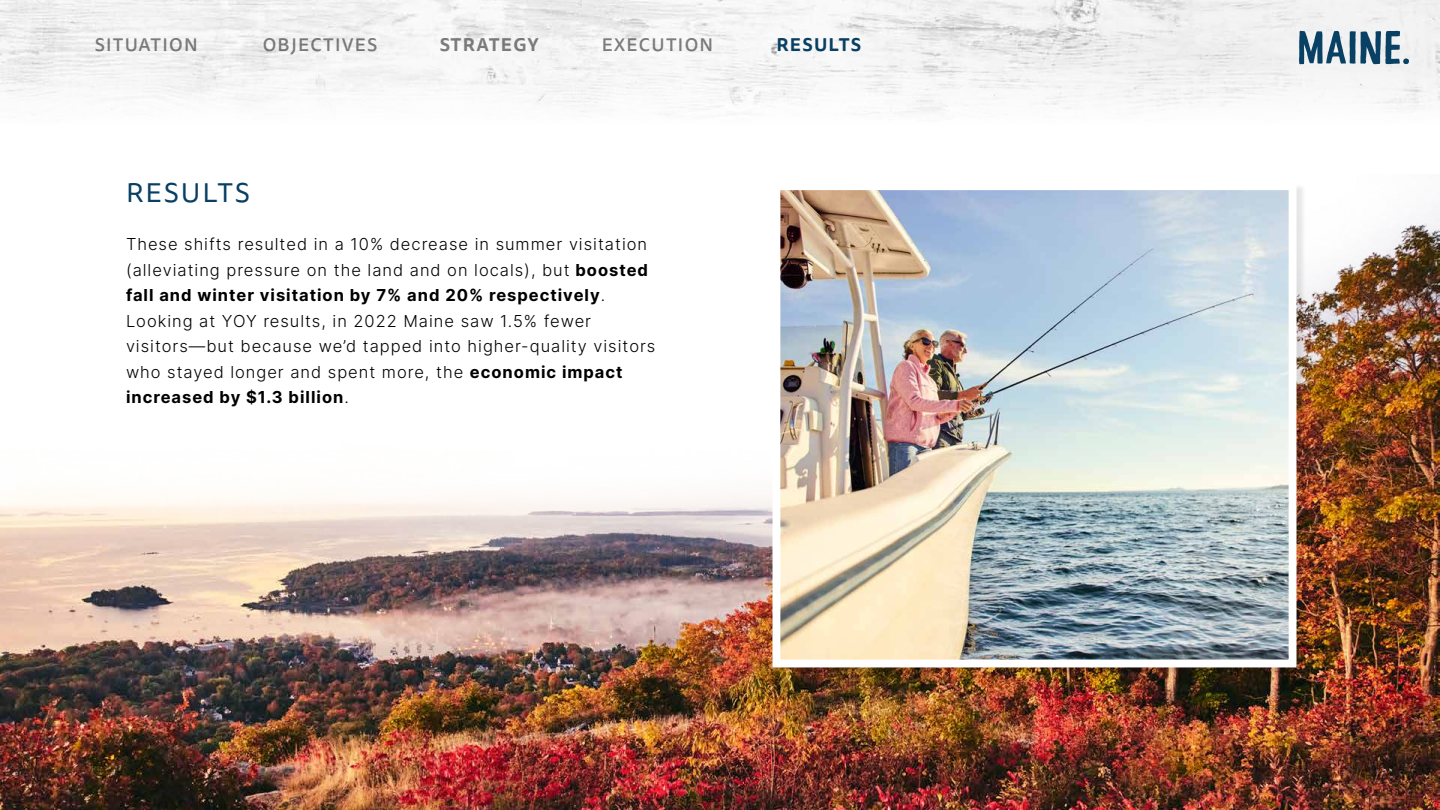
<style>
.page{position:relative;width:1440px;height:810px;background:#fff}
.page>*{position:absolute;margin:0;border:0;box-sizing:border-box;transform-origin:0 0}
.t1{font:27px "Tisa Sans Pro";letter-spacing:.07em;color:#083f62}
.t2{font:500 18px "Tisa Sans Pro";letter-spacing:.07em;color:#000}
.t3{font:700 18px "Tisa Sans Pro";letter-spacing:.07em;color:#000}
.t4{font:700 18px "Tisa Sans Pro";letter-spacing:.07em;color:#083f62}
.t5{font:300 16.5px/25.5px "Inter";letter-spacing:.06em;color:#000}
.s1{font-weight:700}
</style>
<div class="page">
<img style="left:0;top:1px;width:1440px;height:49px">
<svg style="left:1299px;top:31px;width:110px;height:33px"></svg>
<img style="left:0;top:213px;width:1440px;height:597px">
<div style="left:774px;top:184px;width:532px;height:493px;background:#000;opacity:.1"></div>
<img style="left:781px;top:191px;width:507px;height:467px">
<div style="left:772px;top:182px;width:525px;height:485px;border:8px solid #fff"></div>
<p class="t2" style="left:95px;top:32px;width:105px">SITUATION</p>
<p class="t2" style="left:263px;top:32px;width:116px">OBJECTIVES</p>
<p class="t3" style="left:440px;top:32px;width:101px">STRATEGY</p>
<p class="t2" style="left:602px;top:32px;width:113px">EXECUTION</p>
<p class="t4" style="left:776px;top:32px;width:86px">RESULTS</p>
<h1 class="t1" style="left:126px;top:174px;width:125px">RESULTS</h1>
<p class="t5" style="left:126px;top:231px;width:531px">These shifts resulted in a 10% decrease in summer visitation (alleviating pressure on the land and on locals), but <span class="s1">boosted fall and winter visitation by 7% and 20% respectively</span>.<br>Looking at YOY results, in 2022 Maine saw 1.5% fewer visitors—but because we’d tapped into higher-quality visitors who stayed longer and spent more, the <span class="s1">economic impact increased by $1.3 billion</span>.</p>
</div>
